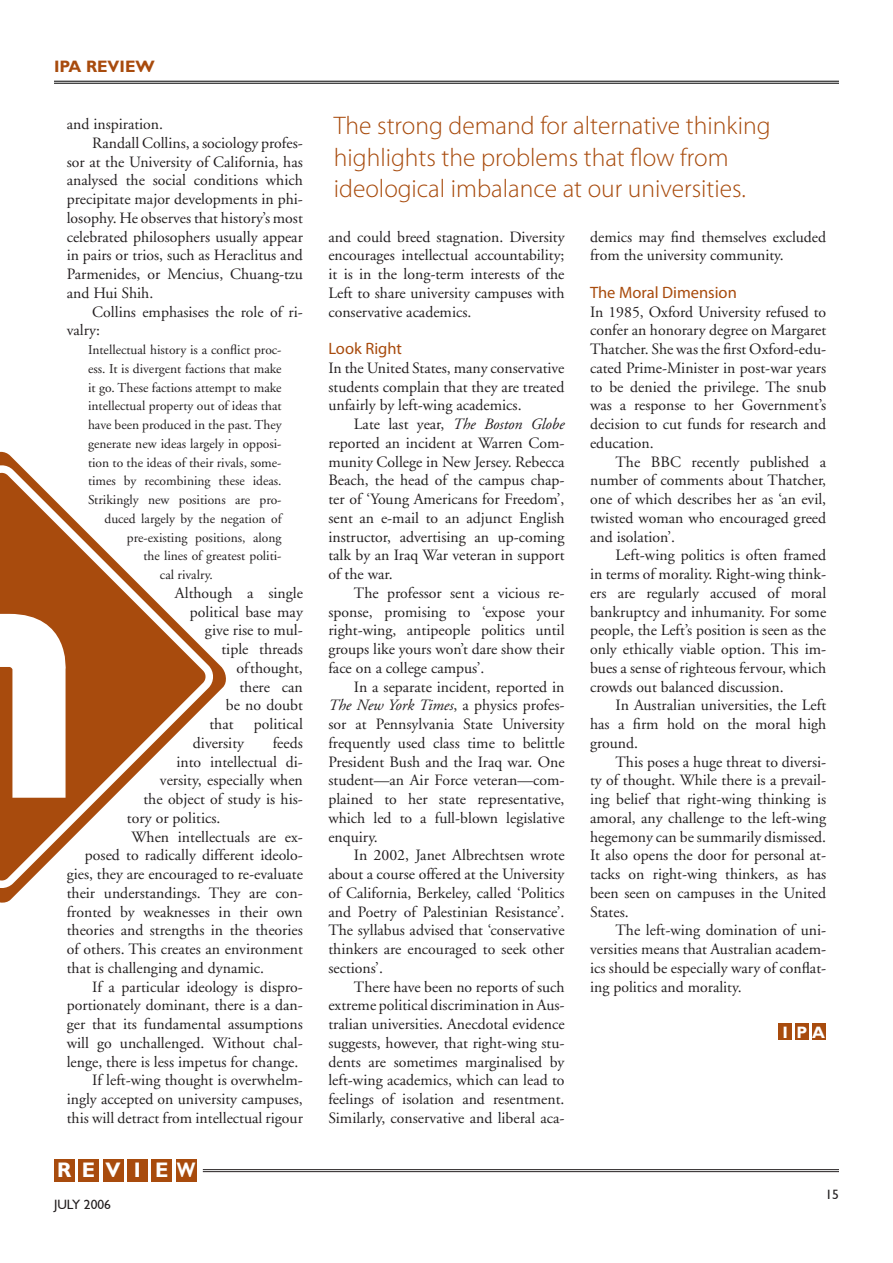
<style>
.page{position:relative;width:893px;height:1263px;background:#fff}
.page>*{position:absolute;margin:0;border:0;box-sizing:border-box;transform-origin:0 0}
.First_Para{font:300 25.5px/31.5px "Myriad Pro";color:#a84b0d}
.t1{font:700 21px "Gill Sans";color:#fff}
.Default{font:16.5px "Myriad Pro";color:#a84b0d}
.t2{font:700 16.5px "Gill Sans";color:#a84b0d}
.t3{font:700 16.5px "Gill Sans";color:#fff}
.Default-2{font:15.75px/18.8px "Adobe Garamond";color:#231f20;text-align:justify}
.t4{font:13.5px "Adobe Garamond";color:#231f20}
.t5{font:13.5px "Gill Sans";color:#231f20}
.s1{font-style:italic}
</style>
<div class="page">
<hr style="left:203px;top:1169px;width:636px;height:1px;background:#231f20">
<hr style="left:203px;top:1171px;width:636px;height:1px;background:#231f20">
<div style="left:54px;top:1159px;width:21px;height:23px;background:#a84b0d"></div>
<div style="left:78px;top:1159px;width:21px;height:23px;background:#a84b0d"></div>
<div style="left:103px;top:1159px;width:20px;height:23px;background:#a84b0d"></div>
<div style="left:127px;top:1159px;width:21px;height:23px;background:#a84b0d"></div>
<div style="left:152px;top:1159px;width:20px;height:23px;background:#a84b0d"></div>
<div style="left:176px;top:1159px;width:20px;height:23px;background:#a84b0d"></div>
<hr style="left:54px;top:83px;width:785px;height:1px;background:#000">
<hr style="left:54px;top:81px;width:785px;height:1px;background:#000">
<svg style="left:0;top:457px;width:221px;height:434px"></svg>
<svg style="left:0;top:576px;width:70px;height:222px"></svg>
<div style="left:778px;top:1023px;width:14px;height:17px;background:#a84b0d"></div>
<div style="left:795px;top:1023px;width:14px;height:17px;background:#a84b0d"></div>
<div style="left:811px;top:1023px;width:14px;height:17px;background:#a84b0d"></div>
<p class="t2" style="left:54px;top:57px;width:102px">IPA REVIEW</p>
<p class="Default-2" style="left:67px;top:115px;width:98px">and inspiration.</p>
<p class="Default-2" style="left:67px;top:134px;width:238px;text-indent:26px">Randall Collins, a sociology profes&shy;sor at the University of California, has analysed the social conditions which precipitate major developments in phi&shy;losophy. He observes that history’s most celebrated philosophers usually appear in pairs or trios, such as Heraclitus and Parmenides, or Mencius, Chuang-tzu and Hui Shih.</p>
<p class="Default-2" style="left:67px;top:303px;width:238px;text-indent:26px">Collins emphasises the role of ri&shy;valry:</p>
<p class="t4" style="left:88px;top:343px;width:195px">Intellectual history is a conflict proc-</p>
<p class="t4" style="left:88px;top:361px;width:195px">ess. It is divergent factions that make</p>
<p class="t4" style="left:88px;top:380px;width:195px">it go. These factions attempt to make</p>
<p class="t4" style="left:88px;top:399px;width:195px">intellectual property out of ideas that</p>
<p class="t4" style="left:88px;top:418px;width:195px">have been produced in the past. They</p>
<p class="t4" style="left:88px;top:436px;width:195px">generate new ideas largely in opposi-</p>
<p class="t4" style="left:88px;top:455px;width:195px">tion to the ideas of their rivals, some-</p>
<p class="t4" style="left:88px;top:474px;width:195px">times by recombining these ideas.</p>
<p class="t4" style="left:88px;top:493px;width:195px">Strikingly new positions are pro-</p>
<p class="t4" style="left:104px;top:511px;width:179px">duced largely by the negation of</p>
<p class="t4" style="left:127px;top:530px;width:156px">pre-existing positions, along</p>
<p class="t4" style="left:143px;top:549px;width:140px">the lines of greatest politi-</p>
<p class="t4" style="left:160px;top:568px;width:54px">cal rivalry.</p>
<p class="Default-2" style="left:175px;top:584px;width:129px">Although a single</p>
<p class="Default-2" style="left:190px;top:603px;width:114px">political base may</p>
<p class="Default-2" style="left:205px;top:621px;width:99px">give rise to mul-</p>
<p class="Default-2" style="left:221px;top:640px;width:83px">tiple threads</p>
<p class="Default-2" style="left:236px;top:659px;width:68px">of thought,</p>
<p class="Default-2" style="left:239px;top:678px;width:65px">there can</p>
<p class="Default-2" style="left:226px;top:696px;width:78px">be no doubt</p>
<p class="Default-2" style="left:209px;top:715px;width:26px">that</p>
<p class="Default-2" style="left:254px;top:715px;width:51px">political</p>
<p class="Default-2" style="left:193px;top:734px;width:53px">diversity</p>
<p class="Default-2" style="left:273px;top:734px;width:32px">feeds</p>
<p class="Default-2" style="left:176px;top:753px;width:128px">into intellectual di-</p>
<p class="Default-2" style="left:160px;top:771px;width:144px">versity, especially when</p>
<p class="Default-2" style="left:143px;top:790px;width:161px">the object of study is his-</p>
<p class="Default-2" style="left:127px;top:809px;width:95px">tory or politics.</p>
<p class="Default-2" style="left:131px;top:828px;width:173px">When intellectuals are ex-</p>
<p class="Default-2" style="left:85px;top:846px;width:219px">posed to radically different ideolo-</p>
<p class="Default-2" style="left:67px;top:865px;width:238px">gies, they are encouraged to re-evaluate</p>
<p class="Default-2" style="left:67px;top:884px;width:238px">their understandings. They are con-</p>
<p class="Default-2" style="left:67px;top:903px;width:238px">fronted by weaknesses in their own</p>
<p class="Default-2" style="left:67px;top:921px;width:238px">theories and strengths in the theories</p>
<p class="Default-2" style="left:67px;top:940px;width:238px">of others. This creates an environment</p>
<p class="Default-2" style="left:67px;top:959px;width:199px">that is challenging and dynamic.</p>
<p class="Default-2" style="left:67px;top:978px;width:238px;text-indent:26px">If a particular ideology is dispro&shy;portionately dominant, there is a dan&shy;ger that its fundamental assumptions will go unchallenged. Without chal&shy;lenge, there is less impetus for change.</p>
<p class="Default-2" style="left:67px;top:1071px;width:238px;text-indent:26px">If left-wing thought is overwhelm&shy;ingly accepted on university campuses, this will detract from intellectual rigour</p>
<h2 class="t1" style="left:57px;top:1158px;width:140px">REV I EW</h2>
<p class="t5" style="left:54px;top:1196px;width:58px">JULY 2006</p>
<p class="First_Para" style="left:334px;top:110px;width:438px">The strong demand for alternative thinking highlights the problems that flow from ideological imbalance at our universities.</p>
<p class="Default-2" style="left:328px;top:228px;width:238px">and could breed stagnation. Diversity encourages intellectual accountability; it is in the long-term interests of the Left to share university campuses with conservative academics.</p>
<p class="Default" style="left:328px;top:339px;width:75px">Look Right</p>
<p class="Default-2" style="left:328px;top:359px;width:238px">In the United States, many conservative students complain that they are treated unfairly by left-wing academics.</p>
<p class="Default-2" style="left:328px;top:415px;width:238px;text-indent:26px">Late last year, <span class="s1">The Boston Globe </span>reported an incident at Warren Com&shy;munity College in New Jersey. Rebecca Beach, the head of the campus chap&shy;ter of ‘Young Americans for Freedom’, sent an e-mail to an adjunct English instructor, advertising an up-coming talk by an Iraq War veteran in support of the war.</p>
<p class="Default-2" style="left:328px;top:584px;width:238px;text-indent:26px">The professor sent a vicious re&shy;sponse, promising to ‘expose your right-wing, antipeople politics until groups like yours won’t dare show their face on a college campus’.</p>
<p class="Default-2" style="left:328px;top:678px;width:238px;text-indent:26px">In a separate incident, reported in <span class="s1">The New York Times</span>, a physics profes&shy;sor at Pennsylvania State University frequently used class time to belittle President Bush and the Iraq war. One student—an Air Force veteran—com&shy;plained to her state representative, which led to a full-blown legislative enquiry.</p>
<p class="Default-2" style="left:328px;top:846px;width:238px;text-indent:26px">In 2002, Janet Albrechtsen wrote about a course offered at the University of California, Berkeley, called ‘Politics and Poetry of Palestinian Resistance’.<br>The syllabus advised that ‘conservative thinkers are encouraged to seek other sections’.</p>
<p class="Default-2" style="left:328px;top:978px;width:238px;text-indent:26px">There have been no reports of such extreme political discrimination in Aus&shy;tralian universities. Anecdotal evidence suggests, however, that right-wing stu&shy;dents are sometimes marginalised by left-wing academics, which can lead to feelings of isolation and resentment.<br>Similarly, conservative and liberal aca-</p>
<p class="Default-2" style="left:590px;top:228px;width:238px">demics may find themselves excluded from the university community.</p>
<p class="Default" style="left:590px;top:283px;width:148px">The Moral Dimension</p>
<p class="Default-2" style="left:590px;top:303px;width:238px">In 1985, Oxford University refused to confer an honorary degree on Margaret Thatcher. She was the first Oxford-edu&shy;cated Prime-Minister in post-war years to be denied the privilege. The snub was a response to her Government’s decision to cut funds for research and education.</p>
<p class="Default-2" style="left:590px;top:453px;width:238px;text-indent:26px">The BBC recently published a number of comments about Thatcher, one of which describes her as ‘an evil, twisted woman who encouraged greed and isolation’.</p>
<p class="Default-2" style="left:590px;top:546px;width:238px;text-indent:26px">Left-wing politics is often framed in terms of morality. Right-wing think&shy;ers are regularly accused of moral bankruptcy and inhumanity. For some people, the Left’s position is seen as the only ethically viable option. This im&shy;bues a sense of righteous fervour, which crowds out balanced discussion.</p>
<p class="Default-2" style="left:590px;top:696px;width:238px;text-indent:26px">In Australian universities, the Left has a firm hold on the moral high ground.</p>
<p class="Default-2" style="left:590px;top:753px;width:238px;text-indent:26px">This poses a huge threat to diversi&shy;ty of thought. While there is a prevail&shy;ing belief that right-wing thinking is amoral, any challenge to the left-wing hegemony can be summarily dismissed.<br>It also opens the door for personal at&shy;tacks on right-wing thinkers, as has been seen on campuses in the United States.</p>
<p class="Default-2" style="left:590px;top:921px;width:238px;text-indent:26px">The left-wing domination of uni&shy;versities means that Australian academ&shy;ics should be especially wary of conflat&shy;ing politics and morality.</p>
<p class="t3" style="left:782px;top:1022px;width:7px">I</p>
<p class="t3" style="left:796px;top:1022px;width:30px">P A</p>
<p class="t5" style="left:825px;top:1186px;width:15px">1 5</p>
</div>
